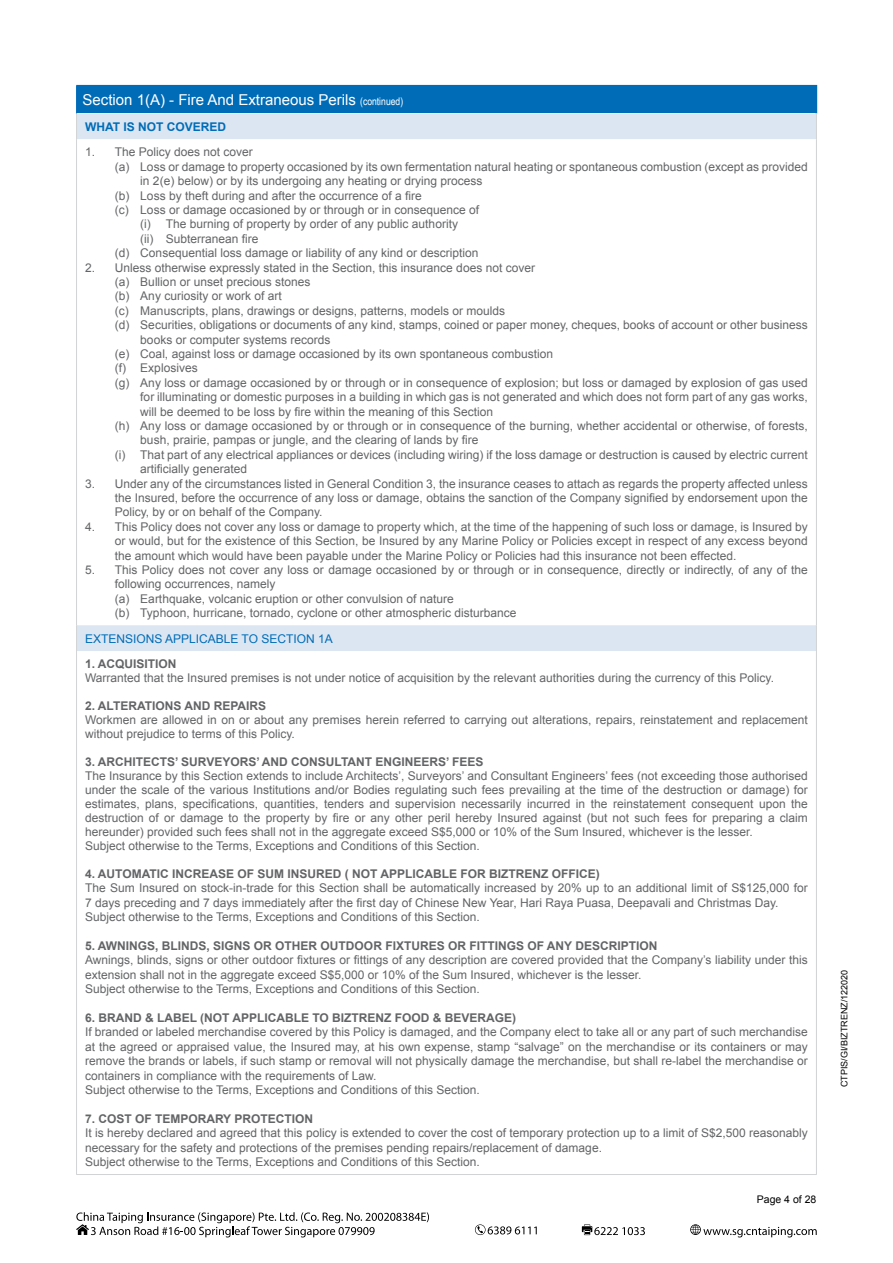
<style>
.page{position:relative;width:893px;height:1263px;background:#fff}
.page>*{position:absolute;margin:0;border:0;box-sizing:border-box;transform-origin:0 0}
.t1{font:15px "Arial";color:#fff}
.t2{font:12px/14.4px "Arial";color:#636466}
.t3{font:700 12px "Arial";color:#636466}
.t4{font:12px "Arial";color:#006cb7}
.t5{font:700 12px "Arial";color:#006cb7}
.t6{font:10.5px "Arial";color:#000}
.t7{font:9px "Arial";color:#000}
.s1{font-family:"Arial Narrow";font-size:10.5px}
</style>
<div class="page">
<svg style="left:475px;top:1224px;width:62px;height:11px"></svg>
<svg style="left:582px;top:1224px;width:63px;height:11px"></svg>
<svg style="left:690px;top:1224px;width:127px;height:13px"></svg>
<svg style="left:76px;top:1212px;width:353px;height:25px"></svg>
<div style="left:77px;top:85px;width:739px;height:28px;background:#006cb7"></div>
<svg style="left:77px;top:113px;width:739px;height:538px"></svg>
<svg style="left:816px;top:86px;width:1px;height:53px"></svg>
<hr style="left:76px;top:139px;width:1px;height:486px;background:#d1d3d4">
<hr style="left:816px;top:139px;width:1px;height:486px;background:#d1d3d4">
<svg style="left:76px;top:625px;width:1px;height:26px"></svg>
<svg style="left:816px;top:625px;width:1px;height:26px"></svg>
<hr style="left:76px;top:651px;width:1px;height:523px;background:#d1d3d4">
<hr style="left:816px;top:651px;width:1px;height:523px;background:#d1d3d4">
<hr style="left:76px;top:85px;width:741px;height:1px;background:#006cb7">
<svg style="left:76px;top:86px;width:1px;height:53px"></svg>
<hr style="left:76px;top:1174px;width:741px;height:1px;background:#d1d3d4">
<p class="t1" style="left:83px;top:90px;width:322px">Section 1(A) - Fire And Extraneous Perils <span class="s1">(continued)</span></p>
<p class="t5" style="left:85px;top:118px;width:143px">WHAT IS NOT COVERED</p>
<p class="t2" style="left:85px;top:145px;width:169px">1. The Policy does not cover</p>
<p class="t2" style="left:115px;top:159px;width:695px">(a) Loss or damage to property occasioned by its own fermentation natural heating or spontaneous combustion (except as provided</p>
<p class="t2" style="left:140px;top:174px;width:344px">in 2(e) below) or by its undergoing any heating or drying process</p>
<p class="t2" style="left:115px;top:188px;width:308px">(b) Loss by theft during and after the occurrence of a fire</p>
<p class="t2" style="left:115px;top:203px;width:366px">(c) Loss or damage occasioned by or through or in consequence of</p>
<p class="t2" style="left:140px;top:217px;width:319px">(i) The burning of property by order of any public authority</p>
<p class="t2" style="left:140px;top:231px;width:120px">(ii) Subterranean fire</p>
<p class="t2" style="left:115px;top:246px;width:365px">(d) Consequential loss damage or liability of any kind or description</p>
<p class="t2" style="left:85px;top:260px;width:451px">2. Unless otherwise expressly stated in the Section, this insurance does not cover</p>
<p class="t2" style="left:115px;top:275px;width:197px">(a) Bullion or unset precious stones</p>
<p class="t2" style="left:115px;top:289px;width:168px">(b) Any curiosity or work of art</p>
<p class="t2" style="left:115px;top:303px;width:392px">(c) Manuscripts, plans, drawings or designs, patterns, models or moulds</p>
<p class="t2" style="left:115px;top:318px;width:695px">(d) Securities, obligations or documents of any kind, stamps, coined or paper money, cheques, books of account or other business</p>
<p class="t2" style="left:140px;top:332px;width:192px">books or computer systems records</p>
<p class="t2" style="left:115px;top:347px;width:440px">(e) Coal, against loss or damage occasioned by its own spontaneous combustion</p>
<p class="t2" style="left:115px;top:361px;width:84px">(f) Explosives</p>
<p class="t2" style="left:115px;top:375px;width:695px">(g) Any loss or damage occasioned by or through or in consequence of explosion; but loss or damaged by explosion of gas used</p>
<p class="t2" style="left:140px;top:390px;width:669px">for illuminating or domestic purposes in a building in which gas is not generated and which does not form part of any gas works,</p>
<p class="t2" style="left:140px;top:404px;width:354px">will be deemed to be loss by fire within the meaning of this Section</p>
<p class="t2" style="left:115px;top:419px;width:695px">(h) Any loss or damage occasioned by or through or in consequence of the burning, whether accidental or otherwise, of forests,</p>
<p class="t2" style="left:140px;top:433px;width:340px">bush, prairie, pampas or jungle, and the clearing of lands by fire</p>
<p class="t2" style="left:115px;top:447px;width:695px">(i) That part of any electrical appliances or devices (including wiring) if the loss damage or destruction is caused by electric current</p>
<p class="t2" style="left:140px;top:462px;width:108px">artificially generated</p>
<p class="t2" style="left:115px;top:476px;width:695px;text-align:justify;text-indent:-30px">3. Under any of the circumstances listed in General Condition 3, the insurance ceases to attach as regards the property affected unless the Insured, before the occurrence of any loss or damage, obtains the sanction of the Company signified by endorsement upon the Policy, by or on behalf of the Company.</p>
<p class="t2" style="left:115px;top:519px;width:695px;text-align:justify;text-indent:-30px">4. This Policy does not cover any loss or damage to property which, at the time of the happening of such loss or damage, is Insured by or would, but for the existence of this Section, be Insured by any Marine Policy or Policies except in respect of any excess beyond the amount which would have been payable under the Marine Policy or Policies had this insurance not been effected.</p>
<p class="t2" style="left:115px;top:563px;width:695px;text-indent:-30px">5. This Policy does not cover any loss or damage occasioned by or through or in consequence, directly or indirectly, of any of the following occurrences, namely<br>(a) Earthquake, volcanic eruption or other convulsion of nature<br>(b) Typhoon, hurricane, tornado, cyclone or other atmospheric disturbance</p>
<p class="t4" style="left:85px;top:630px;width:249px">EXTENSIONS APPLICABLE TO SECTION 1A</p>
<p class="t3" style="left:85px;top:656px;width:93px">1. ACQUISITION</p>
<p class="t2" style="left:85px;top:671px;width:691px">Warranted that the Insured premises is not under notice of acquisition by the relevant authorities during the currency of this Policy.</p>
<p class="t3" style="left:85px;top:698px;width:183px">2. ALTERATIONS AND REPAIRS</p>
<p class="t2" style="left:85px;top:713px;width:724px;line-height:14px">Workmen are allowed in on or about any premises herein referred to carrying out alterations, repairs, reinstatement and replacement without prejudice to terms of this Policy.</p>
<p class="t3" style="left:85px;top:754px;width:400px">3. ARCHITECTS’ SURVEYORS’ AND CONSULTANT ENGINEERS’ FEES</p>
<p class="t2" style="left:85px;top:769px;width:724px;line-height:14px">The Insurance by this Section extends to include Architects’, Surveyors’ and Consultant Engineers’ fees (not exceeding those authorised under the scale of the various Institutions and/or Bodies regulating such fees prevailing at the time of the destruction or damage) for estimates, plans, specifications, quantities, tenders and supervision necessarily incurred in the reinstatement consequent upon the destruction of or damage to the property by fire or any other peril hereby Insured against (but not such fees for preparing a claim hereunder) provided such fees shall not in the aggregate exceed S$5,000 or 10% of the Sum Insured, whichever is the lesser.<br>Subject otherwise to the Terms, Exceptions and Conditions of this Section.</p>
<p class="t3" style="left:85px;top:866px;width:516px">4. AUTOMATIC INCREASE OF SUM INSURED ( NOT APPLICABLE FOR BIZTRENZ OFFICE)</p>
<p class="t2" style="left:85px;top:881px;width:724px">The Sum Insured on stock-in-trade for this Section shall be automatically increased by 20% up to an additional limit of S$125,000 for<br>7 days preceding and 7 days immediately after the first day of Chinese New Year, Hari Raya Puasa, Deepavali and Christmas Day.<br>Subject otherwise to the Terms, Exceptions and Conditions of this Section.</p>
<p class="t3" style="left:85px;top:938px;width:574px">5. AWNINGS, BLINDS, SIGNS OR OTHER OUTDOOR FIXTURES OR FITTINGS OF ANY DESCRIPTION</p>
<p class="t2" style="left:85px;top:953px;width:724px">Awnings, blinds, signs or other outdoor fixtures or fittings of any description are covered provided that the Company’s liability under this extension shall not in the aggregate exceed S$5,000 or 10% of the Sum Insured, whichever is the lesser.<br>Subject otherwise to the Terms, Exceptions and Conditions of this Section.</p>
<p class="t3" style="left:85px;top:1010px;width:433px">6. BRAND &amp; LABEL (NOT APPLICABLE TO BIZTRENZ FOOD &amp; BEVERAGE)</p>
<p class="t2" style="left:85px;top:1025px;width:724px">If branded or labeled merchandise covered by this Policy is damaged, and the Company elect to take all or any part of such merchandise at the agreed or appraised value, the Insured may, at his own expense, stamp “salvage” on the merchandise or its containers or may remove the brands or labels, if such stamp or removal will not physically damage the merchandise, but shall re-label the merchandise or containers in compliance with the requirements of Law.<br>Subject otherwise to the Terms, Exceptions and Conditions of this Section.</p>
<p class="t3" style="left:85px;top:1111px;width:230px">7. COST OF TEMPORARY PROTECTION</p>
<p class="t2" style="left:85px;top:1126px;width:724px">It is hereby declared and agreed that this policy is extended to cover the cost of temporary protection up to a limit of S$2,500 reasonably necessary for the safety and protections of the premises pending repairs/replacement of damage.<br>Subject otherwise to the Terms, Exceptions and Conditions of this Section.</p>
<p class="t6" style="left:757px;top:1192px;width:61px">Page 4 of 28</p>
<p class="t7" style="left:839px;top:1087px;width:119px;rotate:-90deg">CTPIS/GI/BIZTRENZ/122020</p>
</div>
